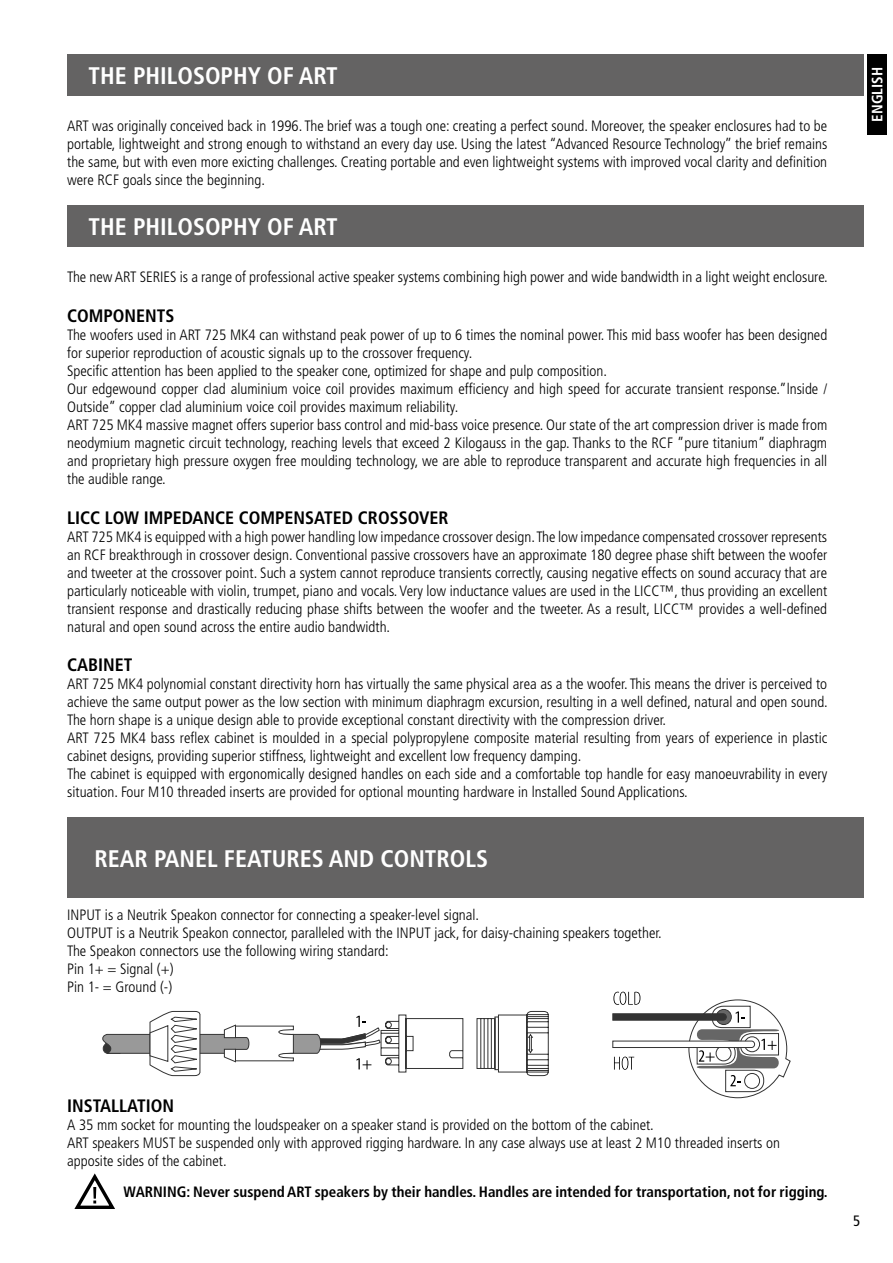
<style>
.page{position:relative;width:893px;height:1263px;background:#fff}
.page>*{position:absolute;margin:0;border:0;box-sizing:border-box;transform-origin:0 0}
.t1{font:700 condensed 24px "Frutiger LT Std";color:#fff}
.t2{font:700 condensed 18px "Frutiger LT Std";color:#000}
.t3{font:300 condensed 15px/18px "Frutiger LT Std";color:#000}
.t4{font:700 condensed 15px "Frutiger LT Std";color:#000}
.t5{font:700 condensed 15px "Frutiger LT Std";color:#fff}
.t6{font:condensed 15px "Frutiger LT Std";color:#000}
</style>
<div class="page">
<div style="left:867px;top:54px;width:20px;height:81px;background:#000"></div>
<div style="left:67px;top:817px;width:797px;height:81px;background:#646363"></div>
<div style="left:67px;top:54px;width:797px;height:41px;background:#646363"></div>
<div style="left:67px;top:205px;width:797px;height:41px;background:#646363"></div>
<svg style="left:612px;top:992px;width:179px;height:106px"></svg>
<svg style="left:102px;top:1011px;width:447px;height:65px"></svg>
<svg style="left:74px;top:1173px;width:41px;height:36px"></svg>
<h1 class="t1" style="left:89px;top:61px;width:251px">THE PHILOSOPHY OF ART</h1>
<p class="t3" style="left:67px;top:117px;width:762px;text-align:justify">ART was originally conceived back in 1996. The brief was a tough one: creating a perfect sound. Moreover, the speaker enclosures had to be portable, lightweight and strong enough to withstand an every day use. Using the latest “Advanced Resource Technology’’ the brief remains the same, but with even more exicting challenges. Creating portable and even lightweight systems with improved vocal clarity and definition were RCF goals since the beginning.</p>
<h1 class="t1" style="left:89px;top:212px;width:251px">THE PHILOSOPHY OF ART</h1>
<p class="t3" style="left:67px;top:268px;width:762px">The new ART SERIES is a range of professional active speaker systems combining high power and wide bandwidth in a light weight enclosure.</p>
<p class="t2" style="left:67px;top:305px;width:109px">COMPONENTS</p>
<p class="t3" style="left:67px;top:326px;width:762px">The woofers used in ART 725 MK4 can withstand peak power of up to 6 times the nominal power. This mid bass woofer has been designed for superior reproduction of acoustic signals up to the crossover frequency.<br>Specific attention has been applied to the speaker cone, optimized for shape and pulp composition.<br>Our edgewound copper clad aluminium voice coil provides maximum efficiency and high speed for accurate transient response.”lnside / Outside” copper clad aluminium voice coil provides maximum reliability.<br>ART 725 MK4 massive magnet offers superior bass control and mid-bass voice presence. Our state of the art compression driver is made from neodymium magnetic circuit technology, reaching levels that exceed 2 Kilogauss in the gap. Thanks to the RCF ”pure titanium” diaphragm and proprietary high pressure oxygen free moulding technology, we are able to reproduce transparent and accurate high frequencies in all the audible range.</p>
<p class="t2" style="left:67px;top:507px;width:383px">LICC LOW IMPEDANCE COMPENSATED CROSSOVER</p>
<p class="t3" style="left:67px;top:528px;width:762px;text-align:justify">ART 725 MK4 is equipped with a high power handling low impedance crossover design. The low impedance compensated crossover represents an RCF breakthrough in crossover design. Conventional passive crossovers have an approximate 180 degree phase shift between the woofer and tweeter at the crossover point. Such a system cannot reproduce transients correctly, causing negative effects on sound accuracy that are particularly noticeable with violin, trumpet, piano and vocals. Very low inductance values are used in the LICC™, thus providing an excellent transient response and drastically reducing phase shifts between the woofer and the tweeter. As a result, LICC™ provides a well-defined natural and open sound across the entire audio bandwidth.</p>
<p class="t2" style="left:67px;top:654px;width:67px">CABINET</p>
<p class="t3" style="left:67px;top:675px;width:762px">ART 725 MK4 polynomial constant directivity horn has virtually the same physical area as a the woofer. This means the driver is perceived to achieve the same output power as the low section with minimum diaphragm excursion, resulting in a well defined, natural and open sound.<br>The horn shape is a unique design able to provide exceptional constant directivity with the compression driver.<br>ART 725 MK4 bass reflex cabinet is moulded in a special polypropylene composite material resulting from years of experience in plastic cabinet designs, providing superior stiffness, lightweight and excellent low frequency damping.<br>The cabinet is equipped with ergonomically designed handles on each side and a comfortable top handle for easy manoeuvrability in every situation. Four M10 threaded inserts are provided for optional mounting hardware in lnstalled Sound Applications.</p>
<h1 class="t1" style="left:95px;top:844px;width:395px">REAR PANEL FEATURES AND CONTROLS</h1>
<p class="t3" style="left:67px;top:906px;width:596px">INPUT is a Neutrik Speakon connector for connecting a speaker-level signal.<br>OUTPUT is a Neutrik Speakon connector, paralleled with the INPUT jack, for daisy-chaining speakers together.<br>The Speakon connectors use the following wiring standard:<br>Pin 1+ = Signal (+)<br>Pin 1- = Ground (-)</p>
<p class="t5" style="left:868px;top:122px;width:56px;rotate:-90deg">ENGLISH</p>
<p class="t2" style="left:67px;top:1095px;width:108px">INSTALLATION</p>
<p class="t3" style="left:67px;top:1115px;width:714px">A 35 mm socket for mounting the loudspeaker on a speaker stand is provided on the bottom of the cabinet.<br>ART speakers MUST be suspended only with approved rigging hardware. In any case always use at least 2 M10 threaded inserts on apposite sides of the cabinet.</p>
<p class="t4" style="left:124px;top:1183px;width:706px">WARNING: Never suspend ART speakers by their handles. Handles are intended for transportation, not for rigging.</p>
<p class="t6" style="left:853px;top:1211px;width:9px">5</p>
</div>
